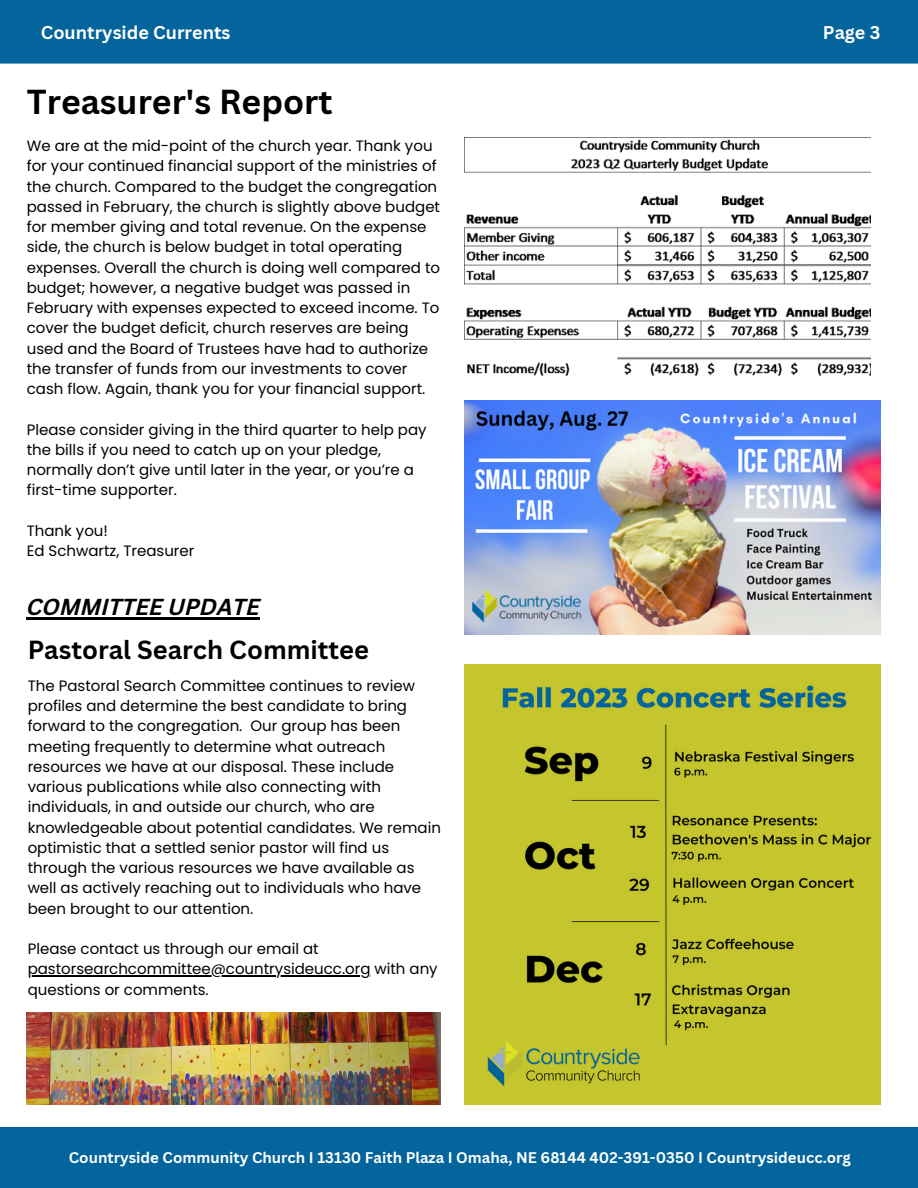
<style>
.page{position:relative;width:918px;height:1188px;background:#fff}
.page>*{position:absolute;margin:0;border:0;box-sizing:border-box;transform-origin:0 0}
.t1{font:700 33.75px "Canva Sans";color:#000}
.t2{font:700 25.5px "Canva Sans";color:#000}
.t3{font:italic 700 22.5px "Canva Sans";color:#000}
.t4{font:700 18px "Canva Sans";color:#fff}
.t5{font:15px/20.2px "Poppins";color:#000}
.t6{font:700 15px "Canva Sans";color:#fff}
</style>
<div class="page">
<div style="left:0;top:1127px;width:918px;height:61px;background:#04649c"></div>
<div style="left:0;top:0;width:918px;height:63px;background:#04649c"></div>
<img style="left:464px;top:400px;width:416px;height:234px">
<img style="left:27px;top:1012px;width:414px;height:92px">
<img style="left:464px;top:664px;width:416px;height:440px">
<img style="left:464px;top:138px;width:406px;height:238px">
<hr style="left:28px;top:976px;width:343px;height:1px;background:#000">
<hr style="left:27px;top:618px;width:233px;height:2px;background:#000">
<p class="t4" style="left:41px;top:19px;width:191px">Countryside Currents</p>
<p class="t4" style="left:823px;top:19px;width:59px">Page 3</p>
<p class="t1" style="left:27px;top:78px;width:307px">Treasurer's Report</p>
<p class="t5" style="left:27px;top:136px;width:415px">We are at the mid-point of the church year. Thank you for your continued financial support of the ministries of the church. Compared to the budget the congregation passed in February, the church is slightly above budget for member giving and total revenue. On the expense side, the church is below budget in total operating expenses. Overall the church is doing well compared to budget; however, a negative budget was passed in February with expenses expected to exceed income. To cover the budget deficit, church reserves are being used and the Board of Trustees have had to authorize the transfer of funds from our investments to cover cash flow. Again, thank you for your financial support.</p>
<p class="t5" style="left:27px;top:419px;width:401px">Please consider giving in the third quarter to help pay the bills if you need to catch up on your pledge, normally don’t give until later in the year, or you’re a first-time supporter.</p>
<p class="t5" style="left:27px;top:520px;width:83px">Thank you!</p>
<p class="t5" style="left:27px;top:541px;width:169px">Ed Schwartz, Treasurer</p>
<p class="t3" style="left:27px;top:598px;width:235px">COMMITTEE UPDATE</p>
<p class="t2" style="left:28px;top:632px;width:343px">Pastoral Search Committee</p>
<p class="t5" style="left:28px;top:676px;width:415px">The Pastoral Search Committee continues to review profiles and determine the best candidate to bring forward to the congregation. Our group has been meeting frequently to determine what outreach resources we have at our disposal. These include various publications while also connecting with individuals, in and outside our church, who are knowledgeable about potential candidates. We remain optimistic that a settled senior pastor will find us through the various resources we have available as well as actively reaching out to individuals who have been brought to our attention.</p>
<p class="t5" style="left:28px;top:939px;width:412px">Please contact us through our email at pastorsearchcommittee@countrysideucc.org with any questions or comments.</p>
<p class="t6" style="left:69px;top:1147px;width:784px">Countryside Community Church I 13130 Faith Plaza I Omaha, NE 68144 402-391-0350 I Countrysideucc.org</p>
</div>
